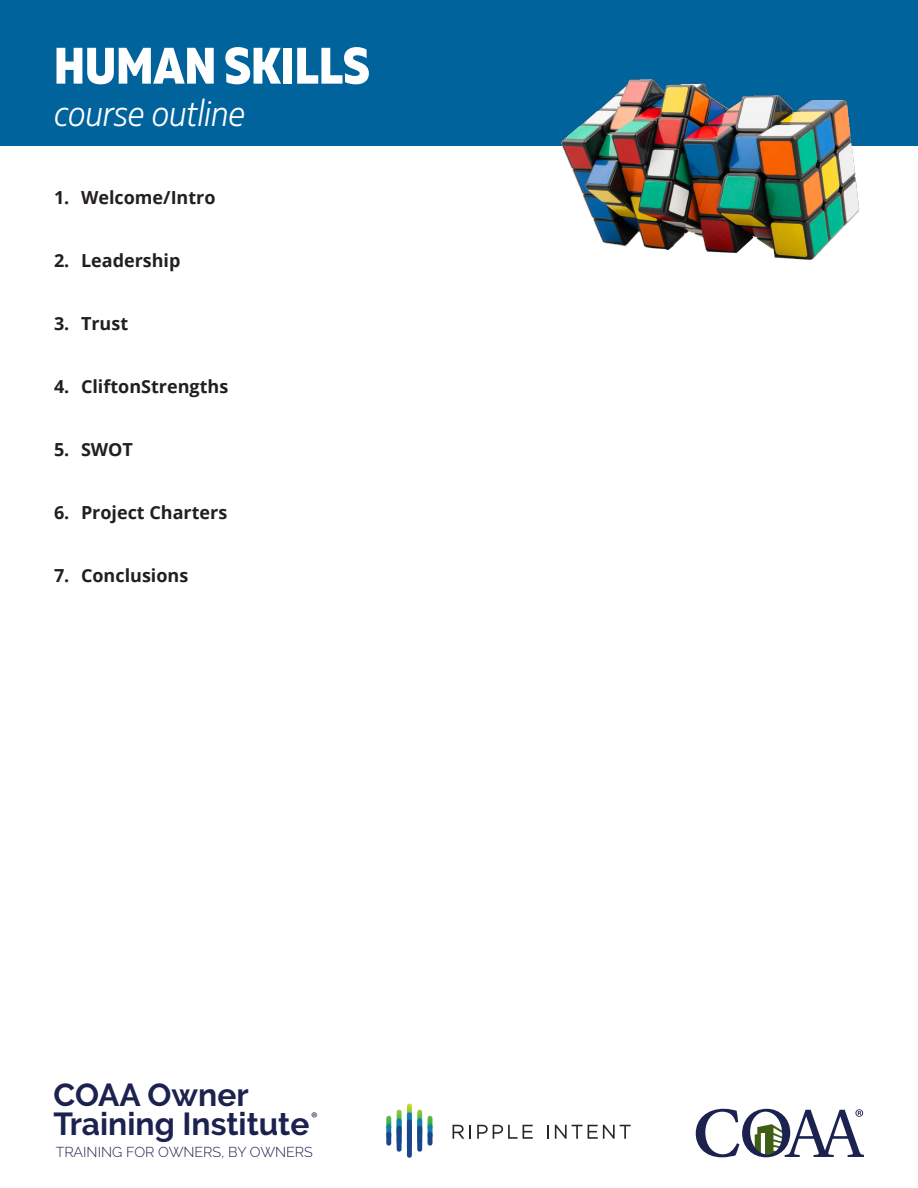
<style>
.page{position:relative;width:918px;height:1188px;background:#fff}
.page>*{position:absolute;margin:0;border:0;box-sizing:border-box;transform-origin:0 0}
.t1{font:800 51.15px "Muller Narrow";color:#fff}
.t2{font:italic 300 37.5px "Muller Narrow";color:#fff}
.t3{font:700 31.8px/28.7px "Raleway";color:#1c224f}
.t4{font:700 18px "Open Sans";color:#231f20}
.t5{font:15.6px "Myriad Pro";color:#1c224f}
.t6{font:300 14.25px "Raleway";color:#1c224f}
</style>
<div class="page">
<div style="left:0;top:0;width:918px;height:145px;background:#00639c"></div>
<svg style="left:696px;top:1109px;width:168px;height:48px"></svg>
<img style="left:556px;top:79px;width:309px;height:181px">
<svg style="left:453px;top:1125px;width:18px;height:14px"></svg>
<svg style="left:477px;top:1125px;width:56px;height:14px"></svg>
<svg style="left:547px;top:1125px;width:2px;height:14px"></svg>
<svg style="left:555px;top:1125px;width:76px;height:14px"></svg>
<svg style="left:407px;top:1104px;width:5px;height:38px"></svg>
<svg style="left:397px;top:1110px;width:5px;height:26px"></svg>
<svg style="left:417px;top:1110px;width:5px;height:26px"></svg>
<svg style="left:428px;top:1116px;width:4px;height:14px"></svg>
<svg style="left:386px;top:1116px;width:5px;height:14px"></svg>
<div style="left:407px;top:1112px;width:5px;height:39px;background:#147cae;border-radius:2px"></div>
<div style="left:397px;top:1118px;width:5px;height:26px;background:#147cae;border-radius:2px"></div>
<div style="left:417px;top:1118px;width:5px;height:26px;background:#147cae;border-radius:2px"></div>
<hr style="left:428px;top:1125px;width:4px;height:13px;background:#147cae;border-radius:2px">
<div style="left:386px;top:1125px;width:5px;height:13px;background:#147cae;border-radius:2px"></div>
<div style="left:407px;top:1120px;width:5px;height:38px;background:#19468a;border-radius:2px"></div>
<div style="left:397px;top:1126px;width:5px;height:26px;background:#19468a;border-radius:2px"></div>
<div style="left:417px;top:1126px;width:5px;height:26px;background:#19468a;border-radius:2px"></div>
<hr style="left:428px;top:1132px;width:4px;height:14px;background:#19468a;border-radius:2px">
<div style="left:386px;top:1132px;width:5px;height:14px;background:#19468a;border-radius:2px"></div>
<p class="t1" style="left:54px;top:33px;width:317px">HUMAN SKILLS</p>
<p class="t2" style="left:54px;top:90px;width:192px">course outline</p>
<p class="t4" style="left:54px;top:185px;width:163px">1. Welcome/Intro</p>
<p class="t4" style="left:54px;top:248px;width:128px">2. Leadership</p>
<p class="t4" style="left:54px;top:311px;width:76px">3. Trust</p>
<p class="t4" style="left:54px;top:374px;width:176px">4. CliftonStrengths</p>
<p class="t4" style="left:54px;top:437px;width:81px">5. SWOT</p>
<p class="t4" style="left:54px;top:500px;width:175px">6. Project Charters</p>
<p class="t4" style="left:54px;top:563px;width:136px">7. Conclusions</p>
<h3 class="t3" style="left:54px;top:1081px;width:257px">COAA Owner<br>Training Institute</h3>
<p class="t6" style="left:56px;top:1143px;width:259px">TRAINING FOR OWNERS, BY OWNERS</p>
<p class="t5" style="left:311px;top:1108px;width:8px">®</p>
</div>
